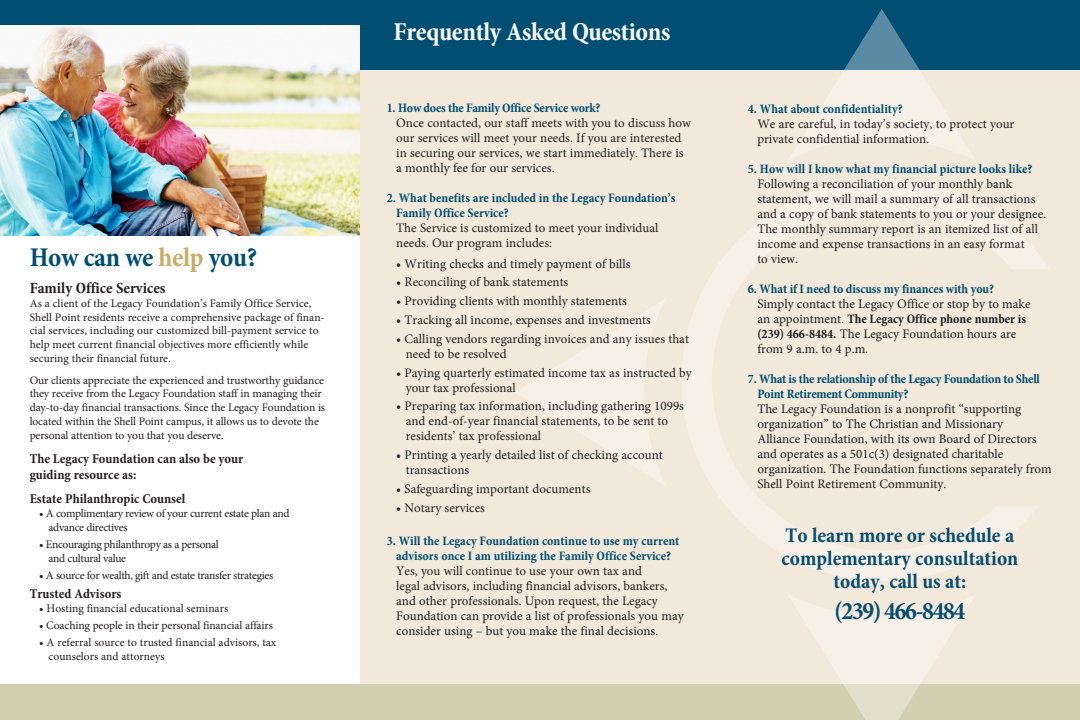
<style>
.page{position:relative;width:1080px;height:720px;background:#fff}
.page>*{position:absolute;margin:0;border:0;box-sizing:border-box;transform-origin:0 0}
.t1{font:700 condensed 27.3px "Minion Pro";color:#004f72}
.t2{font:700 condensed 26px "Minion Pro";letter-spacing:-.015em;color:#fff}
.t3{font:700 condensed 25.2px "Minion Pro";letter-spacing:-.05em;color:#064d71}
.t4{font:700 condensed 21px/23.1px "Minion Pro";color:#064d71;text-align:center}
.t5{font:700 condensed 15.8px "Minion Pro";color:#231f20}
.t6{font:700 condensed 13.6px/16.4px "Minion Pro";color:#231f20}
.t7{font:13px/15px "Minion Pro";color:#231f20}
.t8{font:700 condensed 13px/15px "Minion Pro";color:#004f72}
.t9{font:11.6px/13.9px "Minion Pro";letter-spacing:-.01em;color:#231f20}
.t10{font:11.6px/13.9px "Minion Pro";letter-spacing:-.03em;color:#231f20}
.s1{color:#caac67}
.s2{font-weight:700;font-stretch:condensed;color:#004f72}
.s3{font-weight:400;font-stretch:normal;color:#231f20}
.s4{font-weight:700;font-stretch:condensed}
</style>
<div class="page">
<img style="left:0;top:25px;width:360px;height:210px">
<div style="left:360px;top:27px;width:720px;height:666px;background:#f2e9da"></div>
<div style="left:0;top:684px;width:1080px;height:36px;background:#d3d0b2"></div>
<div style="left:360px;top:15px;width:720px;height:55px;background:#004f72"></div>
<div style="left:0;top:0;width:1080px;height:25px;background:#004f72"></div>
<svg style="left:682px;top:179px;width:367px;height:402px"></svg>
<svg style="left:789px;top:595px;width:186px;height:125px"></svg>
<svg style="left:789px;top:9px;width:186px;height:151px"></svg>
<svg style="left:515px;top:300px;width:150px;height:185px"></svg>
<p class="t1" style="left:30px;top:239px;width:229px">How can we <span class="s1">help</span> you?</p>
<p class="t5" style="left:30px;top:277px;width:137px">Family Office Services</p>
<p class="t9" style="left:30px;top:296px;width:297px">As a client of the Legacy Foundation’s Family Office Service, Shell Point residents receive a comprehensive package of finan&shy;cial services, including our customized bill-payment service to help meet current financial objectives more efficiently while securing their financial future.</p>
<p class="t9" style="left:30px;top:373px;width:297px">Our clients appreciate the experienced and trustworthy guidance they receive from the Legacy Foundation staff in managing their day-to-day financial transactions. Since the Legacy Foundation is located within the Shell Point campus, it allows us to devote the personal attention to you that you deserve.</p>
<p class="t6" style="left:30px;top:450px;width:215px">The Legacy Foundation can also be your guiding resource as:</p>
<p class="t6" style="left:30px;top:491px;width:157px">Estate Philanthropic Counsel</p>
<p class="t10" style="left:49px;top:507px;width:242px;text-indent:-9px">• A complimentary review of your current estate plan and advance directives</p>
<p class="t10" style="left:49px;top:537px;width:172px;text-indent:-9px">• Encouraging philanthropy as a personal and cultural value</p>
<p class="t10" style="left:39px;top:568px;width:236px">• A source for wealth, gift and estate transfer strategies</p>
<p class="t6" style="left:30px;top:585px;width:93px">Trusted Advisors</p>
<p class="t9" style="left:39px;top:601px;width:191px">• Hosting financial educational seminars</p>
<p class="t9" style="left:39px;top:618px;width:235px">• Coaching people in their personal financial affairs</p>
<p class="t9" style="left:49px;top:635px;width:229px;text-indent:-9px">• A referral source to trusted financial advisors, tax counselors and attorneys</p>
<p class="t2" style="left:394px;top:14px;width:279px">Frequently Asked Questions</p>
<p class="t7" style="left:396px;top:101px;width:296px;text-indent:-9px"><span class="s2">1. How does the Family Office Service work?<br></span>Once contacted, our staff meets with you to discuss how our services will meet your needs. If you are interested in securing our services, we start immediately. There is a monthly fee for our services.</p>
<p class="t8" style="left:396px;top:191px;width:281px;text-indent:-9px">2. What benefits are included in the Legacy Foundation’s Family Office Service?<br><span class="s3">The Service is customized to meet your individual needs. Our program includes:</span></p>
<p class="t7" style="left:396px;top:256px;width:236px">• Writing checks and timely payment of bills</p>
<p class="t7" style="left:396px;top:275px;width:174px">• Reconciling of bank statements</p>
<p class="t7" style="left:396px;top:294px;width:232px">• Providing clients with monthly statements</p>
<p class="t7" style="left:396px;top:312px;width:256px">• Tracking all income, expenses and investments</p>
<p class="t7" style="left:406px;top:331px;width:285px;text-indent:-9px">• Calling vendors regarding invoices and any issues that need to be resolved</p>
<p class="t7" style="left:406px;top:365px;width:288px;text-indent:-9px">• Paying quarterly estimated income tax as instructed by your tax professional</p>
<p class="t7" style="left:406px;top:399px;width:280px;text-indent:-9px">• Preparing tax information, including gathering 1099s and end-of-year financial statements, to be sent to residents’ tax professional</p>
<p class="t7" style="left:406px;top:448px;width:259px;text-indent:-9px">• Printing a yearly detailed list of checking account transactions</p>
<p class="t7" style="left:396px;top:481px;width:196px">• Safeguarding important documents</p>
<p class="t7" style="left:396px;top:500px;width:90px">• Notary services</p>
<p class="t7" style="left:396px;top:534px;width:289px;text-indent:-9px"><span class="s2">3. Will the Legacy Foundation continue to use my current advisors once I am utilizing the Family Office Service?<br></span>Yes, you will continue to use your own tax and<br>legal advisors, including financial advisors, bankers, and other professionals. Upon request, the Legacy Foundation can provide a list of professionals you may consider using – but you make the final decisions.</p>
<p class="t4" style="left:782px;top:524px;width:238px">To learn more or schedule a complementary consultation today, call us at:</p>
<p class="t7" style="left:757px;top:102px;width:259px;text-indent:-9px"><span class="s2">4. What about confidentiality?<br></span>We are careful, in today’s society, to protect your private confidential information.</p>
<p class="t7" style="left:757px;top:162px;width:290px;text-indent:-9px"><span class="s2">5. How will I know what my financial picture looks like?<br></span>Following a reconciliation of your monthly bank statement, we will mail a summary of all transactions and a copy of bank statements to you or your designee.<br>The monthly summary report is an itemized list of all income and expense transactions in an easy format<br>to view.</p>
<p class="t7" style="left:757px;top:282px;width:275px;text-indent:-9px"><span class="s2">6. What if I need to discuss my finances with you?<br></span>Simply contact the Legacy Office or stop by to make an appointment. <span class="s4">The Legacy Office phone number is (239) 466-8484.</span> The Legacy Foundation hours are from 9 a.m. to 4 p.m.</p>
<p class="t7" style="left:757px;top:372px;width:296px;text-indent:-9px"><span class="s2">7. What is the relationship of the Legacy Foundation to Shell Point Retirement Community?<br></span>The Legacy Foundation is a nonprofit “supporting organization” to The Christian and Missionary<br>Alliance Foundation, with its own Board of Directors and operates as a 501c(3) designated charitable organization. The Foundation functions separately from Shell Point Retirement Community.</p>
<p class="t3" style="left:835px;top:593px;width:132px">(239) 466-8484</p>
</div>
